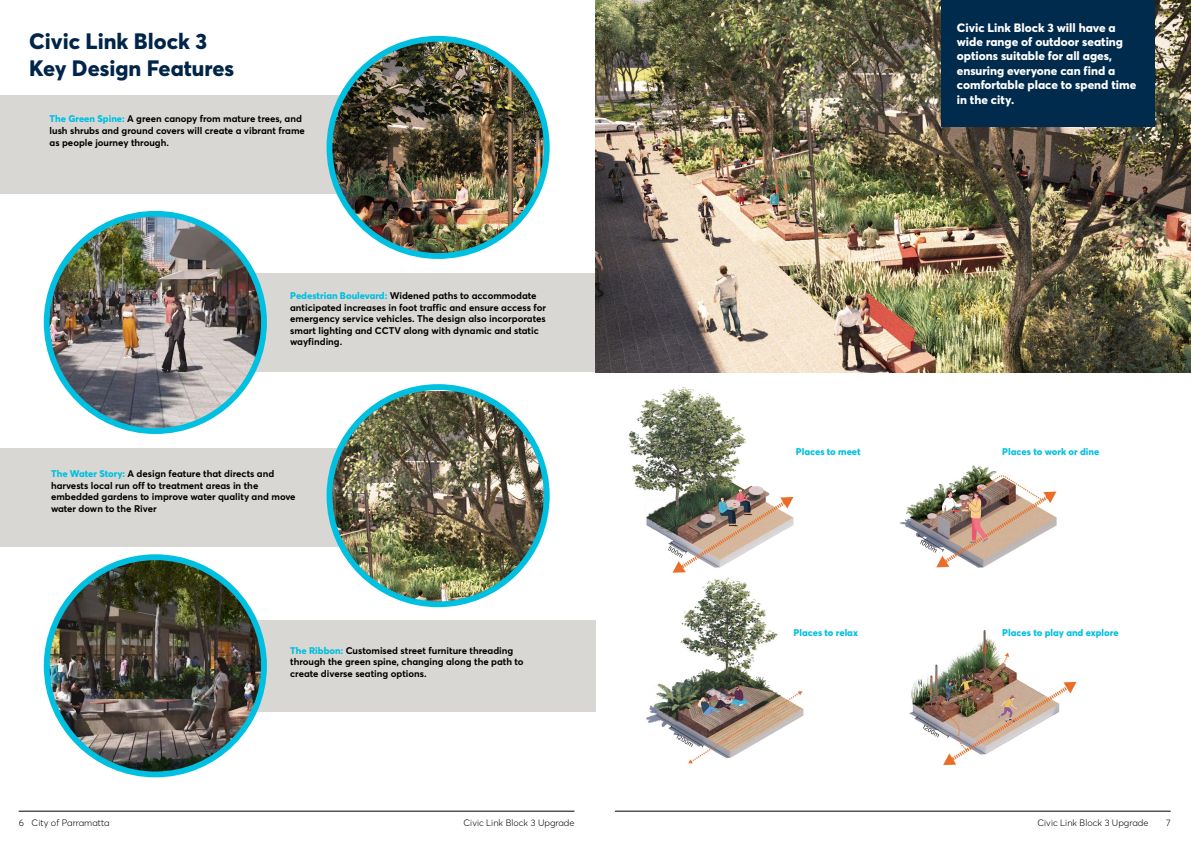
<style>
.page{position:relative;width:1191px;height:842px;background:#fff}
.page>*{position:absolute;margin:0;border:0;box-sizing:border-box;transform-origin:0 0}
.t1{font:800 22px/26.4px "Parramatta";color:#002549}
.t2{font:800 12px/14.4px "Parramatta";color:#fff}
.t3{font:700 9.6px/11.5px "Parramatta";color:#000}
.t4{font:800 9.6px "Parramatta";color:#00c0e1}
.t5{font:300 9.2px "Parramatta";color:#000}
.s1{font-weight:800;color:#00c0e1}
</style>
<div class="page">
<img style="left:909px;top:630px;width:168px;height:136px">
<img style="left:646px;top:577px;width:158px;height:187px">
<img style="left:900px;top:465px;width:157px;height:103px">
<img style="left:628px;top:386px;width:166px;height:187px">
<div style="left:0;top:95px;width:352px;height:99px;background:#d8d7d3"></div>
<div style="left:246px;top:620px;width:349px;height:92px;background:#d8d7d3"></div>
<div style="left:246px;top:273px;width:349px;height:99px;background:#d8d7d3"></div>
<img style="left:47px;top:214px;width:217px;height:217px;border-radius:109px">
<div style="left:44px;top:211px;width:223px;height:223px;border:6px solid #00c0e1;border-radius:50%"></div>
<div style="left:0;top:448px;width:352px;height:99px;background:#d8d7d3"></div>
<img style="left:333px;top:391px;width:214px;height:213px">
<div style="left:326px;top:384px;width:223px;height:223px;border:6px solid #00c0e1;border-radius:50%"></div>
<img style="left:47px;top:557px;width:217px;height:217px">
<div style="left:44px;top:554px;width:223px;height:223px;border:6px solid #00c0e1;border-radius:50%"></div>
<img style="left:329px;top:39px;width:218px;height:217px;border-radius:109px">
<div style="left:326px;top:36px;width:223px;height:223px;border:6px solid #00c0e1;border-radius:50%"></div>
<img style="left:595px;top:0;width:596px;height:373px">
<div style="left:940px;top:0;width:214px;height:126px;background:#002b4d"></div>
<hr style="left:615px;top:811px;width:555px;height:1px;background:#000">
<hr style="left:19px;top:811px;width:555px;height:1px;background:#000">
<h1 class="t1" style="left:29px;top:27px;width:207px">Civic Link Block 3<br>Key Design Features</h1>
<p class="t2" style="left:956px;top:20px;width:181px">Civic Link Block 3 will have a wide range of outdoor seating options suitable for all ages, ensuring everyone can find a comfortable place to spend time in the city.</p>
<p class="t3" style="left:50px;top:113px;width:257px"><span class="s1">The Green Spine:</span> A green canopy from mature trees, and lush shrubs and ground covers will create a vibrant frame as people journey through.</p>
<p class="t3" style="left:290px;top:290px;width:257px"><span class="s1">Pedestrian Boulevard:</span> Widened paths to accommodate anticipated increases in foot traffic and ensure access for emergency service vehicles. The design also incorporates smart lighting and CCTV along with dynamic and static wayfinding.</p>
<p class="t3" style="left:51px;top:468px;width:246px"><span class="s1">The Water Story:</span> A design feature that directs and harvests local run off to treatment areas in the embedded gardens to improve water quality and move water down to the River</p>
<p class="t3" style="left:290px;top:644px;width:235px"><span class="s1">The Ribbon:</span> Customised street furniture threading through the green spine, changing along the path to create diverse seating options.</p>
<p class="t4" style="left:796px;top:445px;width:66px">Places to meet</p>
<p class="t4" style="left:1002px;top:445px;width:99px">Places to work or dine</p>
<p class="t4" style="left:793px;top:626px;width:66px">Places to relax</p>
<p class="t4" style="left:1002px;top:626px;width:118px">Places to play and explore</p>
<p class="t5" style="left:19px;top:816px;width:93px">6 City of Parramatta</p>
<p class="t5" style="left:463px;top:816px;width:112px">Civic Link Block 3 Upgrade</p>
<p class="t5" style="left:1037px;top:816px;width:112px">Civic Link Block 3 Upgrade</p>
<p class="t5" style="left:1166px;top:816px;width:6px">7</p>
</div>
